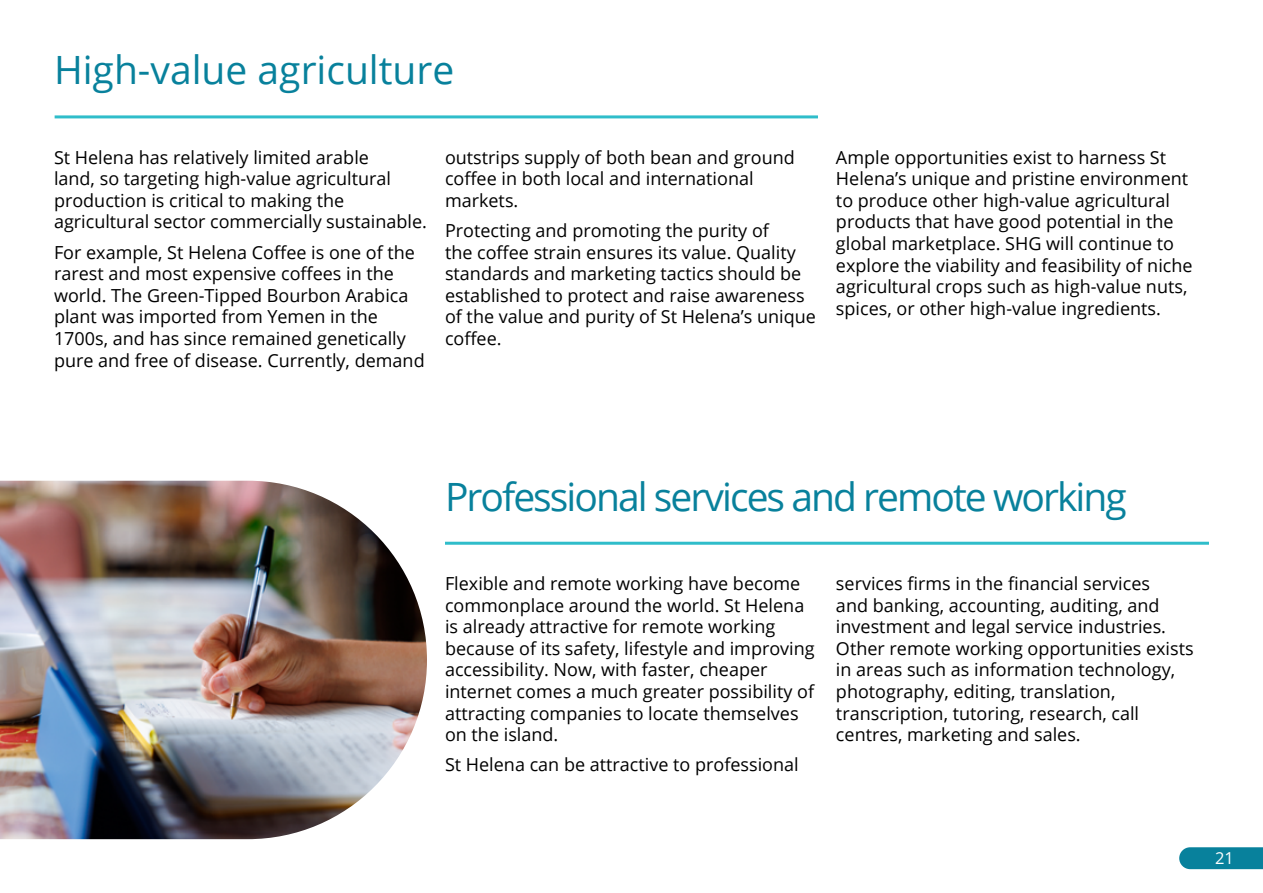
<style>
.page{position:relative;width:1263px;height:893px;background:#fff}
.page>*{position:absolute;margin:0;border:0;box-sizing:border-box;transform-origin:0 0}
.t1{font:39px "Open Sans";letter-spacing:-.05em;color:#08819c}
.t2{font:39px "Open Sans";color:#08819c}
.t3{font:18px/21.6px "Open Sans";color:#000}
.t4{font:16.5px "Open Sans";color:#fff}
</style>
<div class="page">
<svg style="left:1179px;top:847px;width:84px;height:22px;background:#1286a0"></svg>
<hr style="left:55px;top:115px;width:763px;height:3px;background:#2fbdca">
<hr style="left:445px;top:542px;width:764px;height:3px;background:#2fbdca">
<img style="left:0;top:481px;width:427px;height:358px">
<h1 class="t2" style="left:54px;top:43px;width:402px">High-value agriculture</h1>
<p class="t3" style="left:54px;top:146px;width:374px">St Helena has relatively limited arable<br>land, so targeting high-value agricultural production is critical to making the agricultural sector commercially sustainable.</p>
<p class="t3" style="left:54px;top:241px;width:372px">For example, St Helena Coffee is one of the rarest and most expensive coffees in the world. The Green-Tipped Bourbon Arabica plant was imported from Yemen in the 1700s, and has since remained genetically pure and free of disease. Currently, demand</p>
<p class="t3" style="left:445px;top:146px;width:351px">outstrips supply of both bean and ground coffee in both local and international markets.</p>
<p class="t3" style="left:445px;top:219px;width:372px">Protecting and promoting the purity of<br>the coffee strain ensures its value. Quality standards and marketing tactics should be established to protect and raise awareness of the value and purity of St Helena’s unique coffee.</p>
<p class="t3" style="left:836px;top:146px;width:358px">Ample opportunities exist to harness St Helena’s unique and pristine environment to produce other high-value agricultural products that have good potential in the global marketplace. SHG will continue to explore the viability and feasibility of niche agricultural crops such as high-value nuts, spices, or other high-value ingredients.</p>
<h1 class="t1" style="left:445px;top:470px;width:683px">Professional services and remote working</h1>
<p class="t3" style="left:445px;top:572px;width:371px">Flexible and remote working have become commonplace around the world. St Helena is already attractive for remote working because of its safety, lifestyle and improving accessibility. Now, with faster, cheaper internet comes a much greater possibility of attracting companies to locate themselves on the island.</p>
<p class="t3" style="left:445px;top:753px;width:355px">St Helena can be attractive to professional</p>
<p class="t3" style="left:836px;top:572px;width:359px">services firms in the financial services<br>and banking, accounting, auditing, and investment and legal service industries.<br>Other remote working opportunities exists in areas such as information technology, photography, editing, translation, transcription, tutoring, research, call centres, marketing and sales.</p>
<p class="t4" style="left:1215px;top:847px;width:20px">21</p>
</div>
